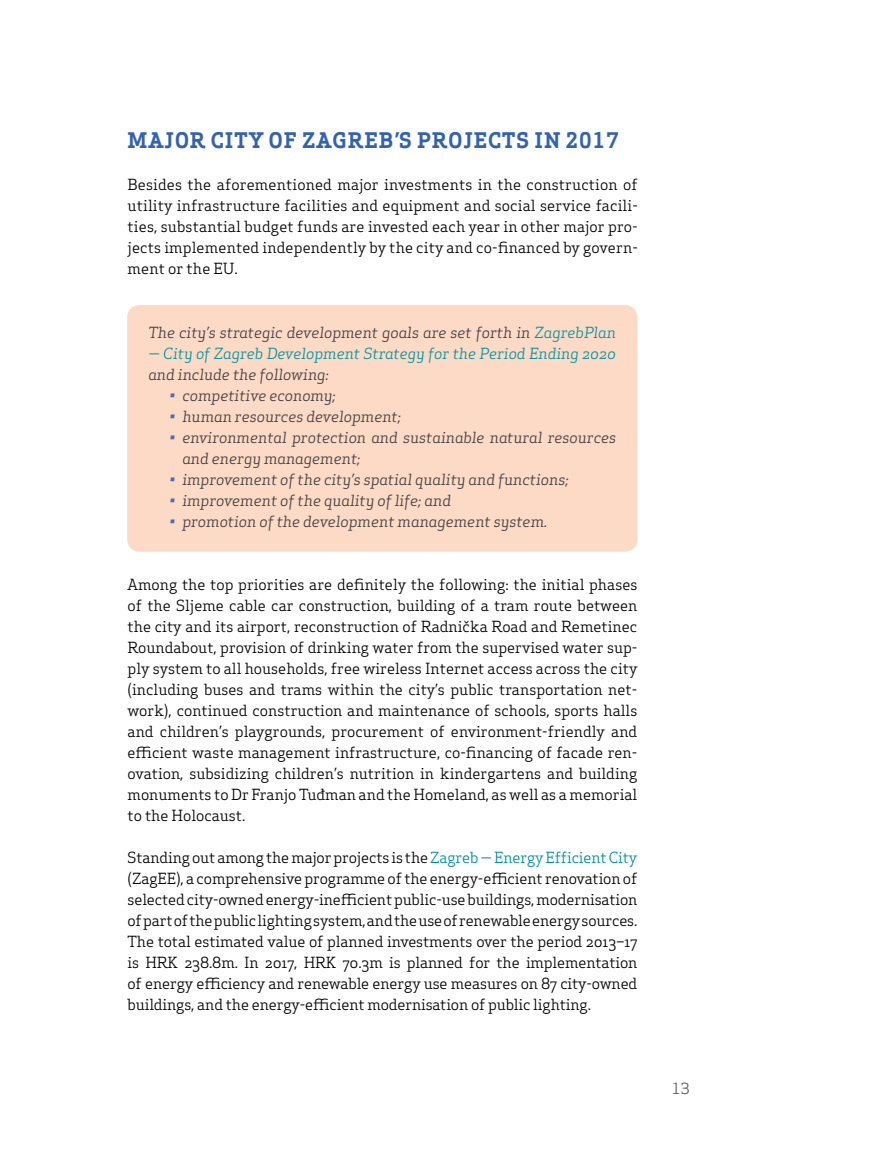
<style>
.page{position:relative;width:893px;height:1170px;background:#fff}
.page>*{position:absolute;margin:0;border:0;box-sizing:border-box;transform-origin:0 0}
.t1{font:700 21px "Apex Serif";letter-spacing:.05em;color:#3363af}
.t2{font:15px/21px "Apex Serif";color:#000;text-align:justify}
.t3{font:italic 15px/21px "Apex Serif";color:#414042}
.t4{font:italic 15px "Apex Serif";color:#0094a2}
.t5{font:15px "Apex Serif";color:#58595b}
.s1{color:#0094a2}
.s2{color:#496db5}
.s3{color:#008d9b}
</style>
<div class="page">
<div style="left:127px;top:305px;width:510px;height:246px;background:#fddac5;border-radius:13px"></div>
<h1 class="t1" style="left:128px;top:127px;width:111px">MAJOR CITY</h1>
<h1 class="t1" style="left:269px;top:127px;width:352px">OF ZAGREB’S PROJECTS IN 2017</h1>
<p class="t2" style="left:128px;top:174px;width:512px">Besides the aforementioned major investments in the construction of utility infrastructure facilities and equipment and social service facili&shy;ties, substantial budget funds are invested each year in other major pro&shy;jects implemented independently by the city and co-financed by govern&shy;ment or the EU.</p>
<p class="t3" style="left:148px;top:321px;width:469px">The city’s strategic development goals are set forth in <span class="s1">ZagrebPlan</span></p>
<p class="t4" style="left:148px;top:343px;width:469px">— City of Zagreb Development Strategy for the Period Ending 2020</p>
<p class="t3" style="left:148px;top:363px;width:182px">and include the following:</p>
<p class="t3" style="left:170px;top:384px;width:167px"><span class="s2">•</span> competitive economy;</p>
<p class="t3" style="left:170px;top:405px;width:233px"><span class="s2">•</span> human resources development;</p>
<p class="t3" style="left:182px;top:426px;width:435px;text-indent:-13px"><span class="s2">•</span> environmental protection and sustainable natural resources and energy management;</p>
<p class="t3" style="left:170px;top:468px;width:400px"><span class="s2">•</span> improvement of the city’s spatial quality and functions;</p>
<p class="t3" style="left:170px;top:489px;width:283px"><span class="s2">•</span> improvement of the quality of life; and</p>
<p class="t3" style="left:170px;top:510px;width:379px"><span class="s2">•</span> promotion of the development management system.</p>
<p class="t2" style="left:128px;top:573px;width:511px">Among the top priorities are definitely the following: the initial phases of the Sljeme cable car construction, building of a tram route between the city and its airport, reconstruction of Radnička Road and Remetinec Roundabout, provision of drinking water from the supervised water sup&shy;ply system to all households, free wireless Internet access across the city (including buses and trams within the city’s public transportation net&shy;work), continued construction and maintenance of schools, sports halls and children’s playgrounds, procurement of environment-friendly and efficient waste management infrastructure, co-financing of facade ren&shy;ovation, subsidizing children’s nutrition in kindergartens and building monuments to Dr Franjo Tuđman and the Homeland, as well as a memorial to the Holocaust.</p>
<p class="t2" style="left:128px;top:846px;width:511px">Standing out among the major projects is the <span class="s3">Zagreb — Energy Efficient City </span>(ZagEE), a comprehensive programme of the energy-efficient renovation of selected city-owned energy-inefficient public-use buildings, modernisation of part of the public lighting system, and the use of renewable energy sources.<br>The total estimated value of planned investments over the period 2013–17 is HRK 238.8m. In 2017, HRK 70.3m is planned for the implementation of energy efficiency and renewable energy use measures on 87 city-owned buildings, and the energy-efficient modernisation of public lighting.</p>
<p class="t5" style="left:672px;top:1078px;width:19px">13</p>
</div>
